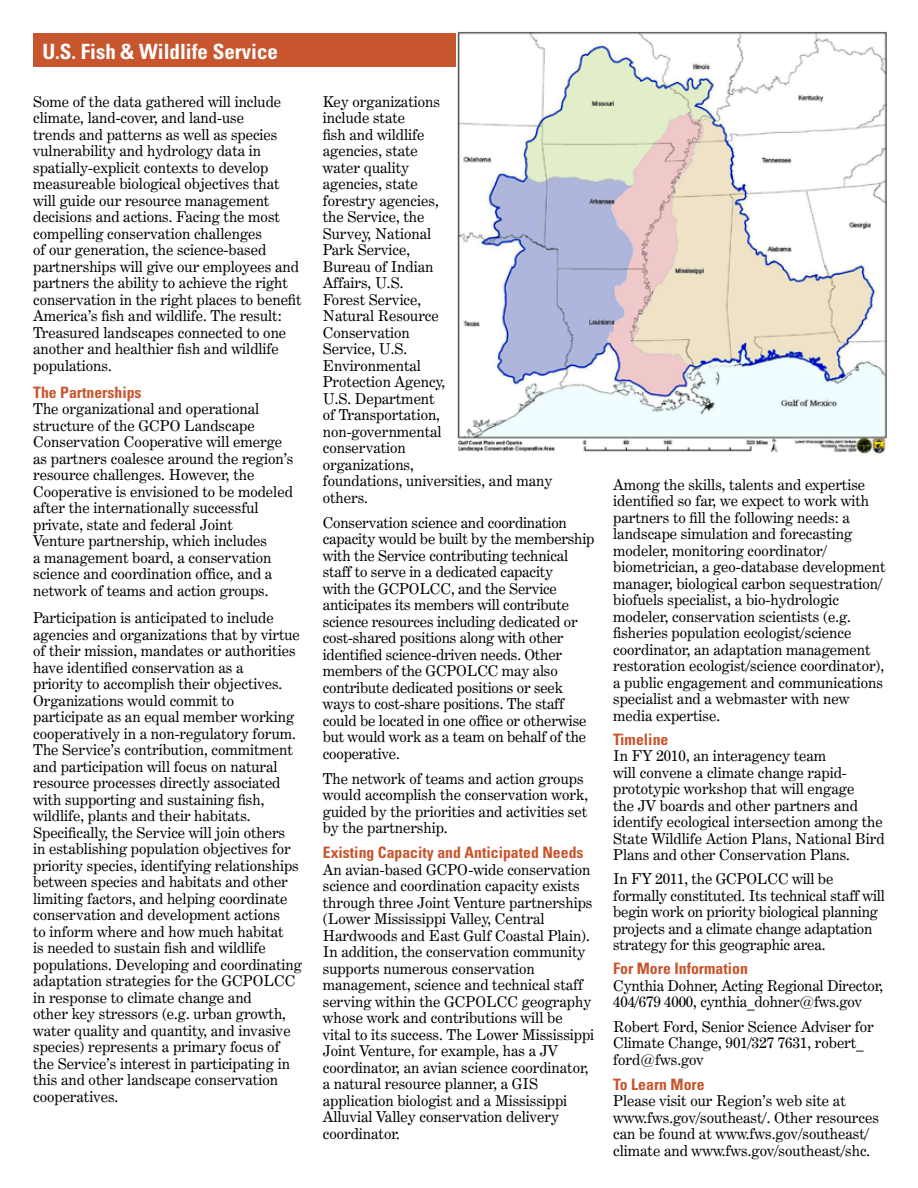
<style>
.page{position:relative;width:918px;height:1188px;background:#fff}
.page>*{position:absolute;margin:0;border:0;box-sizing:border-box;transform-origin:0 0}
.t1{font:700 condensed 21px "Univers";color:#fff}
.t2{font:700 condensed 15.75px "Univers";color:#c7552d}
.t3{font:15px/16.5px "Century Expanded BT";color:#000}
</style>
<div class="page">
<div style="left:33px;top:33px;width:853px;height:34px;background:#c7552d"></div>
<img style="left:457px;top:31px;width:430px;height:423px">
<h1 class="t1" style="left:42px;top:38px;width:237px">U.S. Fish &amp; Wildlife Service</h1>
<p class="t3" style="left:33px;top:93px;width:270px">Some of the data gathered will include climate, land-cover, and land-use<br>trends and patterns as well as species vulnerability and hydrology data in spatially-explicit contexts to develop measureable biological objectives that will guide our resource management decisions and actions. Facing the most compelling conservation challenges<br>of our generation, the science-based partnerships will give our employees and partners the ability to achieve the right conservation in the right places to benefit America’s fish and wildlife. The result:<br>Treasured landscapes connected to one another and healthier fish and wildlife populations.</p>
<p class="t2" style="left:33px;top:383px;width:110px">The Partnerships</p>
<p class="t3" style="left:33px;top:401px;width:262px">The organizational and operational structure of the GCPO Landscape Conservation Cooperative will emerge as partners coalesce around the region’s resource challenges. However, the Cooperative is envisioned to be modeled after the internationally successful private, state and federal Joint<br>Venture partnership, which includes<br>a management board, a conservation science and coordination office, and a network of teams and action groups.</p>
<p class="t3" style="left:33px;top:609px;width:270px">Participation is anticipated to include agencies and organizations that by virtue of their mission, mandates or authorities have identified conservation as a<br>priority to accomplish their objectives.<br>Organizations would commit to participate as an equal member working cooperatively in a non-regulatory forum.<br>The Service’s contribution, commitment and participation will focus on natural resource processes directly associated with supporting and sustaining fish, wildlife, plants and their habitats.<br>Specifically, the Service will join others<br>in establishing population objectives for priority species, identifying relationships between species and habitats and other limiting factors, and helping coordinate conservation and development actions<br>to inform where and how much habitat<br>is needed to sustain fish and wildlife populations. Developing and coordinating adaptation strategies for the GCPOLCC in response to climate change and<br>other key stressors (e.g. urban growth, water quality and quantity, and invasive species) represents a primary focus of the Service’s interest in participating in this and other landscape conservation cooperatives.</p>
<p class="t3" style="left:323px;top:93px;width:231px">Key organizations<br>include state<br>fish and wildlife<br>agencies, state<br>water quality<br>agencies, state<br>forestry agencies,<br>the Service, the<br>Survey, National<br>Park Service,<br>Bureau of Indian<br>Affairs, U.S.<br>Forest Service,<br>Natural Resource<br>Conservation<br>Service, U.S.<br>Environmental<br>Protection Agency,<br>U.S. Department<br>of Transportation, non-governmental<br>conservation<br>organizations,<br>foundations, universities, and many others.</p>
<p class="t3" style="left:323px;top:514px;width:273px">Conservation science and coordination capacity would be built by the membership with the Service contributing technical staff to serve in a dedicated capacity<br>with the GCPOLCC, and the Service anticipates its members will contribute science resources including dedicated or cost-shared positions along with other identified science-driven needs. Other members of the GCPOLCC may also contribute dedicated positions or seek ways to cost-share positions. The staff could be located in one office or otherwise but would work as a team on behalf of the cooperative.</p>
<p class="t3" style="left:323px;top:770px;width:267px">The network of teams and action groups would accomplish the conservation work, guided by the priorities and activities set by the partnership.</p>
<p class="t2" style="left:323px;top:843px;width:262px">Existing Capacity and Anticipated Needs</p>
<p class="t3" style="left:323px;top:861px;width:273px">An avian-based GCPO-wide conservation science and coordination capacity exists through three Joint Venture partnerships (Lower Mississippi Valley, Central Hardwoods and East Gulf Coastal Plain).<br>In addition, the conservation community supports numerous conservation management, science and technical staff serving within the GCPOLCC geography whose work and contributions will be vital to its success. The Lower Mississippi Joint Venture, for example, has a JV coordinator, an avian science coordinator, a natural resource planner, a GIS application biologist and a Mississippi Alluvial Valley conservation delivery coordinator.</p>
<p class="t3" style="left:613px;top:476px;width:274px">Among the skills, talents and expertise identified so far, we expect to work with partners to fill the following needs: a landscape simulation and forecasting modeler, monitoring coordinator/ biometrician, a geo-database development manager, biological carbon sequestration/ biofuels specialist, a bio-hydrologic modeler, conservation scientists (e.g. fisheries population ecologist/science coordinator, an adaptation management restoration ecologist/science coordinator), a public engagement and communications specialist and a webmaster with new media expertise.</p>
<p class="t2" style="left:613px;top:730px;width:57px">Timeline</p>
<p class="t3" style="left:613px;top:748px;width:273px">In FY 2010, an interagency team<br>will convene a climate change rapid&shy;prototypic workshop that will engage<br>the JV boards and other partners and identify ecological intersection among the State Wildlife Action Plans, National Bird Plans and other Conservation Plans.</p>
<p class="t3" style="left:613px;top:871px;width:273px">In FY 2011, the GCPOLCC will be formally constituted. Its technical staff will begin work on priority biological planning projects and a climate change adaptation strategy for this geographic area.</p>
<p class="t2" style="left:613px;top:959px;width:136px">For More Information</p>
<p class="t3" style="left:613px;top:977px;width:272px">Cynthia Dohner, Acting Regional Director,<br>404/679 4000, cynthia_dohner@fws.gov</p>
<p class="t3" style="left:613px;top:1018px;width:262px">Robert Ford, Senior Science Adviser for<br>Climate Change, 901/327 7631, robert_ ford@fws.gov</p>
<p class="t2" style="left:613px;top:1074px;width:93px">To Learn More</p>
<p class="t3" style="left:613px;top:1092px;width:267px">Please visit our Region’s web site at www.fws.gov/southeast/. Other resources can be found at www.fws.gov/southeast/ climate and www.fws.gov/southeast/shc.</p>
</div>
